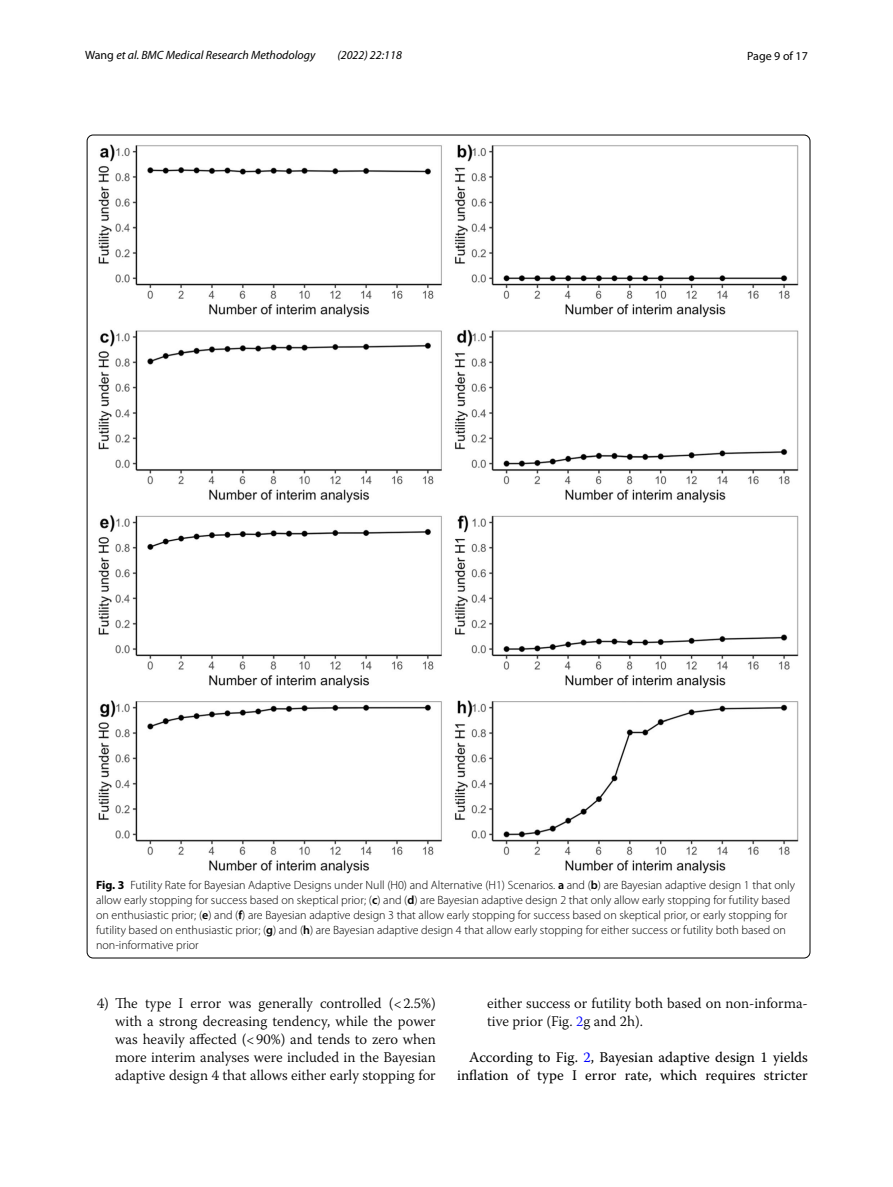
<style>
.page{position:relative;width:893px;height:1187px;background:#fff}
.page>*{position:absolute;margin:0;border:0;box-sizing:border-box;transform-origin:0 0}
.t1{font:300 14.7px/18px "Warnock Pro";color:#000;text-align:justify}
.t2{font:14.7px/18px "Warnock Pro";color:#000;text-align:right}
.t3{font:300 12px/15px "Myriad Pro";color:#000}
.t4{font:italic 12px "Myriad Pro";color:#000}
.t5{font:12px "Myriad Pro";color:#000}
.s1{font-style:normal}
.s2{font-weight:700}
.s3{font-weight:600}
.s4{color:#00f}
</style>
<div class="page">
<img style="left:98px;top:144px;width:701px;height:729px">
<p class="t4" style="left:85px;top:48px;width:232px"><span class="s1">Wang</span> et al. BMC Medical Research Methodology</p>
<p class="t4" style="left:337px;top:48px;width:66px">(2022) 22:118</p>
<p class="t5" style="left:747px;top:48px;width:62px">Page 9 of 17</p>
<p class="t3" style="left:96px;top:877px;width:700px"><span class="s2">Fig. 3</span> Futility Rate for Bayesian Adaptive Designs under Null (H0) and Alternative (H1) Scenarios. <span class="s3">a</span> and (<span class="s3">b</span>) are Bayesian adaptive design 1 that only allow early stopping for success based on skeptical prior; (<span class="s3">c</span>) and (<span class="s3">d</span>) are Bayesian adaptive design 2 that only allow early stopping for futility based on enthusiastic prior; (<span class="s3">e</span>) and (<span class="s3">f</span>) are Bayesian adaptive design 3 that allow early stopping for success based on skeptical prior, or early stopping for futility based on enthusiastic prior; (<span class="s3">g</span>) and (<span class="s3">h</span>) are Bayesian adaptive design 4 that allow early stopping for either success or futility both based on non-informative prior</p>
<p class="t1" style="left:115px;top:993px;width:322px;text-indent:-18px">4) The type I error was generally controlled (&lt;2.5%) with a strong decreasing tendency, while the power was heavily affected (&lt;90%) and tends to zero when more interim analyses were included in the Bayesian adaptive design 4 that allows either early stopping for</p>
<p class="t1" style="left:487px;top:993px;width:322px">either success or futility both based on non-informa&shy;tive prior (Fig. <span class="s4">2</span>g and 2h).</p>
<p class="t2" style="left:457px;top:1048px;width:352px">According to Fig. <span class="s4">2</span>, Bayesian adaptive design 1 yields inflation of type I error rate, which requires stricter</p>
</div>
